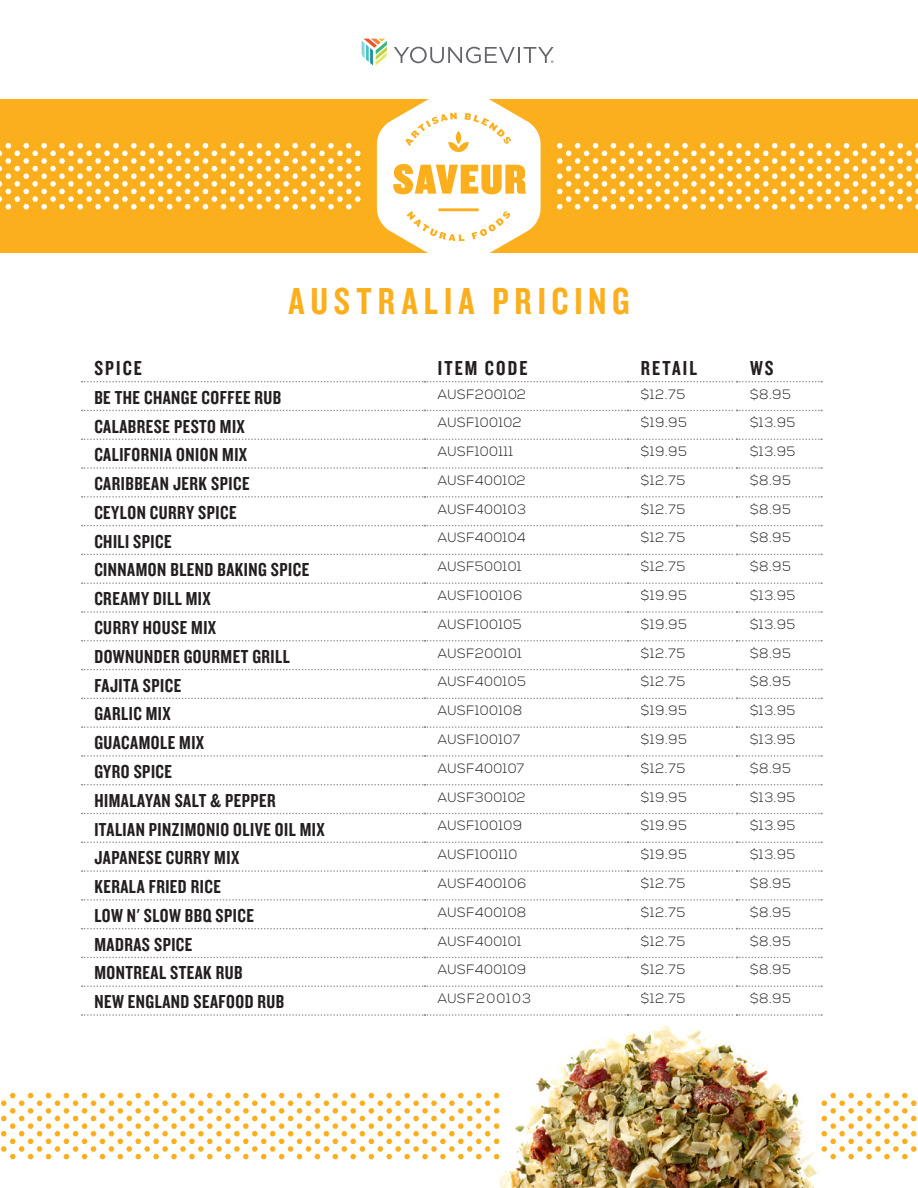
<style>
.page{position:relative;width:918px;height:1188px;background:#fff}
.page>*{position:absolute;margin:0;border:0;box-sizing:border-box;transform-origin:0 0}
.t1{font:39px "Knockout HTF49 Liteweight";letter-spacing:.15em;color:#fbaf1d}
.t2{font:21px "Knockout HTF49 Liteweight";letter-spacing:.1em;color:#231f20}
.t3{font:19.5px "Knockout HTF49 Liteweight";letter-spacing:.025em;color:#231f20}
.t4{font:300 13.5px "Nexa";letter-spacing:.05em;color:#231f20}
.t5{font:300 13.5px "Nexa";letter-spacing:.1em;color:#231f20}
</style>
<div class="page">
<svg style="left:362px;top:39px;width:25px;height:26px"></svg>
<svg style="left:394px;top:47px;width:160px;height:16px"></svg>
<img style="left:477px;top:985px;width:394px;height:203px">
<svg style="left:82px;top:381px;width:740px;height:1px"></svg>
<svg style="left:82px;top:410px;width:740px;height:1px"></svg>
<svg style="left:82px;top:439px;width:740px;height:1px"></svg>
<svg style="left:82px;top:467px;width:740px;height:2px"></svg>
<svg style="left:82px;top:496px;width:740px;height:2px"></svg>
<svg style="left:82px;top:525px;width:740px;height:1px"></svg>
<svg style="left:82px;top:554px;width:740px;height:1px"></svg>
<svg style="left:82px;top:582px;width:740px;height:2px"></svg>
<svg style="left:82px;top:611px;width:740px;height:2px"></svg>
<svg style="left:82px;top:640px;width:740px;height:2px"></svg>
<svg style="left:82px;top:698px;width:740px;height:1px"></svg>
<svg style="left:82px;top:726px;width:740px;height:2px"></svg>
<svg style="left:82px;top:755px;width:740px;height:2px"></svg>
<svg style="left:82px;top:784px;width:740px;height:1px"></svg>
<svg style="left:82px;top:813px;width:740px;height:1px"></svg>
<svg style="left:82px;top:842px;width:740px;height:1px"></svg>
<svg style="left:82px;top:669px;width:740px;height:1px"></svg>
<svg style="left:82px;top:870px;width:740px;height:2px"></svg>
<svg style="left:82px;top:899px;width:740px;height:2px"></svg>
<svg style="left:82px;top:928px;width:740px;height:1px"></svg>
<svg style="left:82px;top:957px;width:740px;height:1px"></svg>
<svg style="left:82px;top:985px;width:740px;height:2px"></svg>
<svg style="left:82px;top:1014px;width:740px;height:2px"></svg>
<svg style="left:0;top:1093px;width:500px;height:66px"></svg>
<svg style="left:821px;top:1093px;width:96px;height:66px"></svg>
<div style="left:0;top:100px;width:918px;height:153px;background:#fbaf1d"></div>
<svg style="left:0;top:143px;width:361px;height:66px"></svg>
<svg style="left:557px;top:143px;width:361px;height:66px"></svg>
<svg style="left:377px;top:99px;width:164px;height:154px"></svg>
<p class="t1" style="left:288px;top:281px;width:343px">AUSTRALIA PRICING</p>
<p class="t2" style="left:94px;top:357px;width:49px">SPICE</p>
<p class="t2" style="left:438px;top:357px;width:91px">ITEM CODE</p>
<p class="t2" style="left:641px;top:357px;width:58px">RETAIL</p>
<p class="t2" style="left:750px;top:357px;width:25px">WS</p>
<p class="t3" style="left:94px;top:387px;width:189px">BE THE CHANGE COFFEE RUB</p>
<p class="t4" style="left:438px;top:386px;width:90px">AUSF200102</p>
<p class="t4" style="left:641px;top:386px;width:46px">$12.75</p>
<p class="t4" style="left:750px;top:386px;width:42px">$8.95</p>
<p class="t3" style="left:94px;top:416px;width:152px">CALABRESE PESTO MIX</p>
<p class="t4" style="left:438px;top:415px;width:85px">AUSF100102</p>
<p class="t4" style="left:641px;top:415px;width:47px">$19.95</p>
<p class="t4" style="left:750px;top:415px;width:47px">$13.95</p>
<p class="t3" style="left:94px;top:445px;width:154px">CALIFORNIA ONION MIX</p>
<p class="t4" style="left:438px;top:444px;width:77px">AUSF100111</p>
<p class="t4" style="left:641px;top:444px;width:47px">$19.95</p>
<p class="t4" style="left:750px;top:444px;width:47px">$13.95</p>
<p class="t3" style="left:94px;top:474px;width:157px">CARIBBEAN JERK SPICE</p>
<p class="t4" style="left:438px;top:473px;width:89px">AUSF400102</p>
<p class="t4" style="left:641px;top:473px;width:46px">$12.75</p>
<p class="t4" style="left:750px;top:473px;width:42px">$8.95</p>
<p class="t3" style="left:94px;top:502px;width:144px">CEYLON CURRY SPICE</p>
<p class="t4" style="left:438px;top:501px;width:90px">AUSF400103</p>
<p class="t4" style="left:641px;top:501px;width:46px">$12.75</p>
<p class="t4" style="left:750px;top:501px;width:42px">$8.95</p>
<p class="t3" style="left:94px;top:531px;width:79px">CHILI SPICE</p>
<p class="t4" style="left:438px;top:530px;width:90px">AUSF400104</p>
<p class="t4" style="left:641px;top:530px;width:46px">$12.75</p>
<p class="t4" style="left:750px;top:530px;width:42px">$8.95</p>
<p class="t3" style="left:94px;top:560px;width:216px">CINNAMON BLEND BAKING SPICE</p>
<p class="t4" style="left:438px;top:559px;width:85px">AUSF500101</p>
<p class="t4" style="left:641px;top:559px;width:46px">$12.75</p>
<p class="t4" style="left:750px;top:559px;width:42px">$8.95</p>
<p class="t3" style="left:94px;top:589px;width:118px">CREAMY DILL MIX</p>
<p class="t4" style="left:438px;top:588px;width:86px">AUSF100106</p>
<p class="t4" style="left:641px;top:588px;width:47px">$19.95</p>
<p class="t4" style="left:750px;top:588px;width:47px">$13.95</p>
<p class="t3" style="left:94px;top:618px;width:123px">CURRY HOUSE MIX</p>
<p class="t4" style="left:438px;top:616px;width:85px">AUSF100105</p>
<p class="t4" style="left:641px;top:616px;width:47px">$19.95</p>
<p class="t4" style="left:750px;top:616px;width:47px">$13.95</p>
<p class="t3" style="left:94px;top:646px;width:197px">DOWNUNDER GOURMET GRILL</p>
<p class="t4" style="left:438px;top:645px;width:86px">AUSF200101</p>
<p class="t4" style="left:641px;top:645px;width:46px">$12.75</p>
<p class="t4" style="left:750px;top:645px;width:42px">$8.95</p>
<p class="t3" style="left:94px;top:675px;width:88px">FAJITA SPICE</p>
<p class="t4" style="left:438px;top:674px;width:90px">AUSF400105</p>
<p class="t4" style="left:641px;top:674px;width:46px">$12.75</p>
<p class="t4" style="left:750px;top:674px;width:42px">$8.95</p>
<p class="t3" style="left:94px;top:704px;width:78px">GARLIC MIX</p>
<p class="t4" style="left:438px;top:703px;width:86px">AUSF100108</p>
<p class="t4" style="left:641px;top:703px;width:47px">$19.95</p>
<p class="t4" style="left:750px;top:703px;width:47px">$13.95</p>
<p class="t3" style="left:94px;top:733px;width:111px">GUACAMOLE MIX</p>
<p class="t4" style="left:438px;top:732px;width:84px">AUSF100107</p>
<p class="t4" style="left:641px;top:732px;width:47px">$19.95</p>
<p class="t4" style="left:750px;top:732px;width:47px">$13.95</p>
<p class="t3" style="left:94px;top:762px;width:79px">GYRO SPICE</p>
<p class="t4" style="left:438px;top:760px;width:88px">AUSF400107</p>
<p class="t4" style="left:641px;top:760px;width:46px">$12.75</p>
<p class="t4" style="left:750px;top:760px;width:42px">$8.95</p>
<p class="t3" style="left:94px;top:790px;width:183px">HIMALAYAN SALT &amp; PEPPER</p>
<p class="t4" style="left:438px;top:789px;width:89px">AUSF300102</p>
<p class="t4" style="left:641px;top:789px;width:47px">$19.95</p>
<p class="t4" style="left:750px;top:789px;width:47px">$13.95</p>
<p class="t3" style="left:94px;top:819px;width:232px">ITALIAN PINZIMONIO OLIVE OIL MIX</p>
<p class="t4" style="left:438px;top:818px;width:86px">AUSF100109</p>
<p class="t4" style="left:641px;top:818px;width:47px">$19.95</p>
<p class="t4" style="left:750px;top:818px;width:47px">$13.95</p>
<p class="t3" style="left:94px;top:848px;width:147px">JAPANESE CURRY MIX</p>
<p class="t4" style="left:438px;top:847px;width:81px">AUSF100110</p>
<p class="t4" style="left:641px;top:847px;width:47px">$19.95</p>
<p class="t4" style="left:750px;top:847px;width:47px">$13.95</p>
<p class="t3" style="left:94px;top:877px;width:128px">KERALA FRIED RICE</p>
<p class="t4" style="left:438px;top:876px;width:90px">AUSF400106</p>
<p class="t4" style="left:641px;top:876px;width:46px">$12.75</p>
<p class="t4" style="left:750px;top:876px;width:42px">$8.95</p>
<p class="t3" style="left:94px;top:906px;width:161px">LOW N' SLOW BBQ SPICE</p>
<p class="t4" style="left:438px;top:904px;width:90px">AUSF400108</p>
<p class="t4" style="left:641px;top:904px;width:46px">$12.75</p>
<p class="t4" style="left:750px;top:904px;width:42px">$8.95</p>
<p class="t3" style="left:94px;top:934px;width:100px">MADRAS SPICE</p>
<p class="t4" style="left:438px;top:933px;width:85px">AUSF400101</p>
<p class="t4" style="left:641px;top:933px;width:46px">$12.75</p>
<p class="t4" style="left:750px;top:933px;width:42px">$8.95</p>
<p class="t3" style="left:94px;top:963px;width:150px">MONTREAL STEAK RUB</p>
<p class="t4" style="left:438px;top:962px;width:90px">AUSF400109</p>
<p class="t4" style="left:641px;top:962px;width:46px">$12.75</p>
<p class="t4" style="left:750px;top:962px;width:42px">$8.95</p>
<p class="t3" style="left:94px;top:992px;width:192px">NEW ENGLAND SEAFOOD RUB</p>
<p class="t5" style="left:438px;top:991px;width:95px">AUSF200103</p>
<p class="t4" style="left:641px;top:991px;width:46px">$12.75</p>
<p class="t4" style="left:750px;top:991px;width:42px">$8.95</p>
</div>
